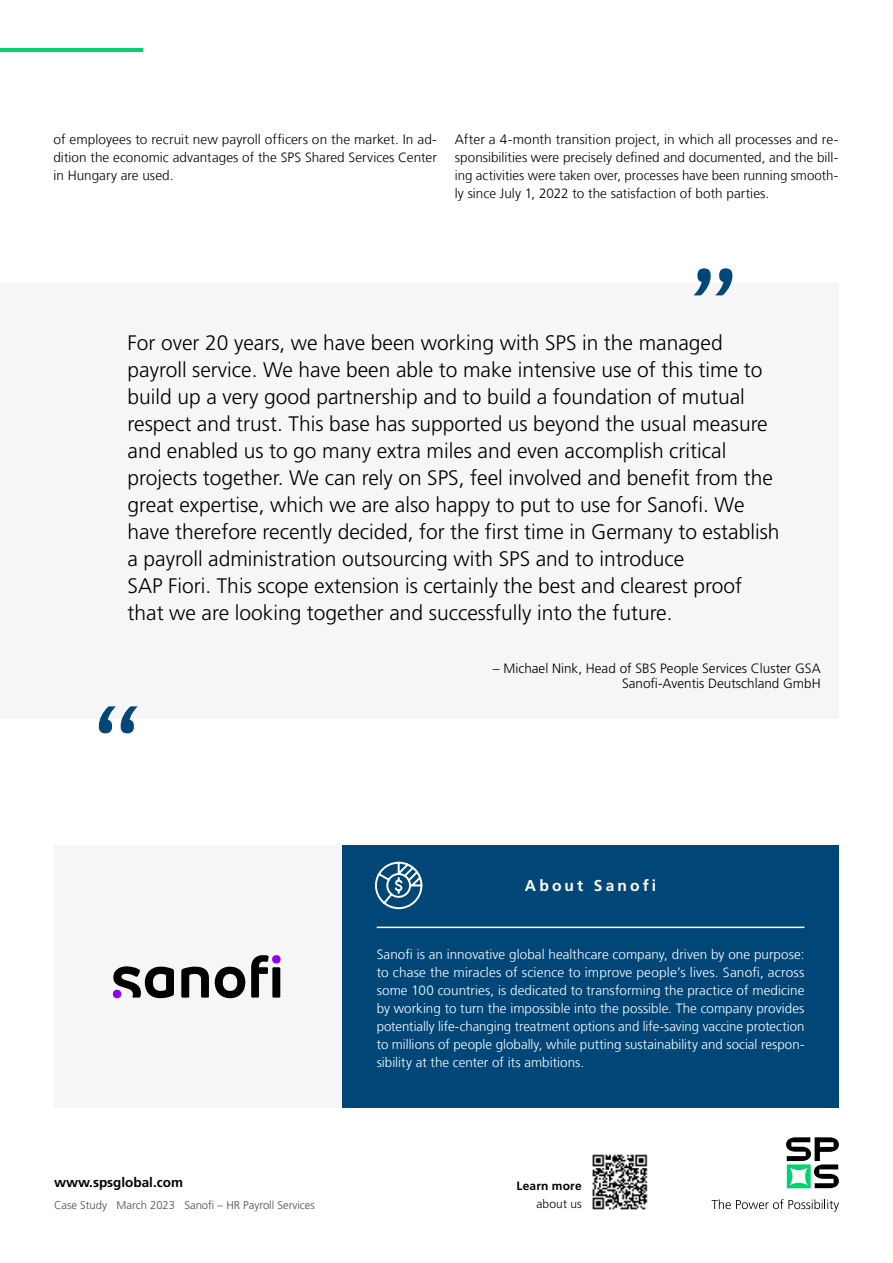
<style>
.page{position:relative;width:893px;height:1263px;background:#fff}
.page>*{position:absolute;margin:0;border:0;box-sizing:border-box;transform-origin:0 0}
.Client_quote{font:300 21px/27px "Frutiger LT Std";color:#000}
.Client___Headline{font:700 15.75px "Frutiger LT Std";letter-spacing:.2em;color:#fff}
.Client_-_Text_White{font:300 13.5px/18px "Frutiger";color:#fff;text-align:justify}
.MT_Body_9_12pt_light{font:300 13.5px/18px "Frutiger";letter-spacing:.005em;color:#000;text-align:justify}
.Client_details{font:300 13.5px "Frutiger LT Std";color:#000}
.t1{font:700 13.5px "Frutiger";color:#000}
.Subheadline_bold_11{font:700 12px/18px "Frutiger LT Std";letter-spacing:.015em;color:#000;text-align:right}
.Footer_Text_7_5_8pt{font:300 11.25px "Frutiger LT Std";color:#4b4b4b}
.s1{font-weight:300}
</style>
<div class="page">
<hr style="left:0;top:48px;width:143px;height:4px;background:#00d26f">
<img style="left:592px;top:1154px;width:56px;height:56px">
<svg style="left:786px;top:1137px;width:53px;height:51px"></svg>
<svg style="left:712px;top:1199px;width:127px;height:13px"></svg>
<div style="left:0;top:283px;width:839px;height:435px;background:#f6f6f6"></div>
<svg style="left:694px;top:268px;width:38px;height:27px"></svg>
<svg style="left:99px;top:706px;width:39px;height:27px"></svg>
<div style="left:54px;top:845px;width:289px;height:263px;background:#f6f6f6"></div>
<div style="left:343px;top:845px;width:496px;height:263px;background:#004778"></div>
<hr style="left:377px;top:926px;width:427px;height:2px;background:#fff">
<svg style="left:375px;top:861px;width:48px;height:49px"></svg>
<svg style="left:251px;top:955px;width:30px;height:43px"></svg>
<svg style="left:113px;top:966px;width:61px;height:32px"></svg>
<svg style="left:181px;top:966px;width:64px;height:32px"></svg>
<p class="MT_Body_9_12pt_light" style="left:53px;top:130px;width:385px">of employees to recruit new payroll officers on the market. In ad&shy;dition the economic advantages of the SPS Shared Services Center in Hungary are used.</p>
<p class="MT_Body_9_12pt_light" style="left:455px;top:130px;width:385px">After a 4-month transition project, in which all processes and re&shy;sponsibilities were precisely defined and documented, and the bill&shy;ing activities were taken over, processes have been running smooth&shy;ly since July 1, 2022 to the satisfaction of both parties.</p>
<p class="Client_quote" style="left:128px;top:330px;width:653px">For over 20 years, we have been working with SPS in the managed payroll service. We have been able to make intensive use of this time to build up a very good partnership and to build a foundation of mutual respect and trust. This base has supported us beyond the usual measure and enabled us to go many extra miles and even accomplish critical projects together. We can rely on SPS, feel involved and benefit from the great expertise, which we are also happy to put to use for Sanofi. We have therefore recently decided, for the first time in Germany to establish a payroll administration outsourcing with SPS and to introduce</p>
<p class="Client_quote" style="left:128px;top:573px;width:616px">SAP Fiori. This scope extension is certainly the best and clearest proof that we are looking together and successfully into the future.</p>
<p class="Client_details" style="left:493px;top:661px;width:329px">– Michael Nink, Head of SBS People Services Cluster GSA</p>
<p class="Client_details" style="left:622px;top:676px;width:200px">Sanofi-Aventis Deutschland GmbH</p>
<p class="Client___Headline" style="left:525px;top:877px;width:133px">About Sanofi</p>
<p class="t1" style="left:54px;top:1175px;width:131px">www.spsglobal.com</p>
<p class="Footer_Text_7_5_8pt" style="left:54px;top:1199px;width:262px">Case Study March 2023 Sanofi – HR Payroll Services</p>
<p class="Client_-_Text_White" style="left:377px;top:945px;width:429px">Sanofi is an innovative global healthcare company, driven by one purpose: to chase the miracles of science to improve people’s lives. Sanofi, across some 100 countries, is dedicated to transforming the practice of medicine by working to turn the impossible into the possible. The company provides potentially life-changing treatment options and life-saving vaccine protection to millions of people globally, while putting sustainability and social respon&shy;sibility at the center of its ambitions.</p>
<p class="Subheadline_bold_11" style="left:516px;top:1177px;width:67px">Learn more <span class="s1">about us</span></p>
</div>
